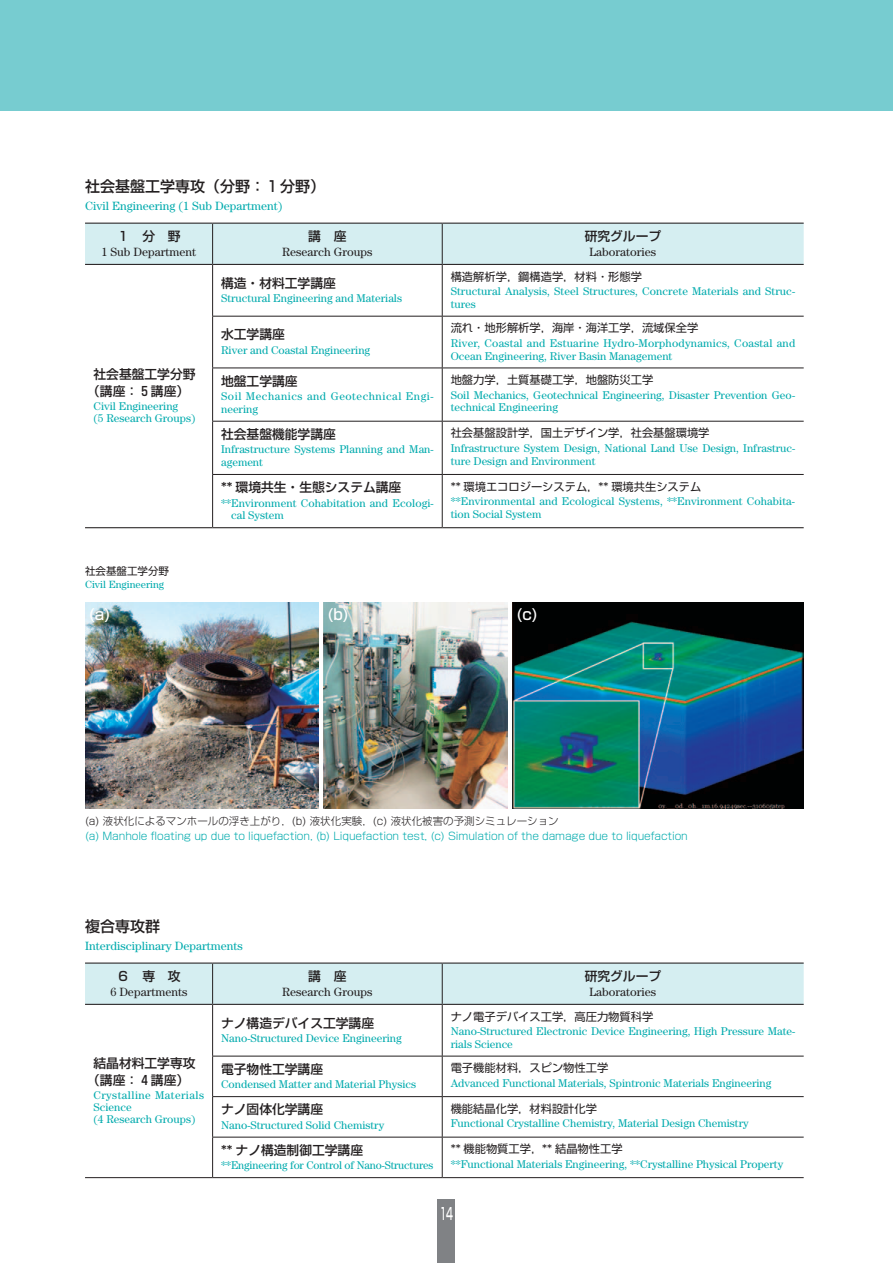
<style>
.page{position:relative;width:893px;height:1263px;background:#fff}
.page>*{position:absolute;margin:0;border:0;box-sizing:border-box;transform-origin:0 0}
.t1{font:500 16.5px "Shin Go Pro";color:#fff;scale:.55 1}
.t2{font:500 15px "Shin Go Pro";color:#231f20}
.t3{font:500 15px "Shin Go Pro";color:#fff}
.t4{font:500 12.75px/16.5px "Shin Go Pro";color:#231f20;text-align:center}
.t5{font:12px "Century Std";color:#231f20}
.t6{font:12px "Century Std";color:#00aaad}
.t7{font:11.25px/12.8px "Century Std";color:#00aaad}
.t8{font:11.25px "Shin Go Pro";color:#231f20}
.t9{font:11.25px/12px "Century Std";letter-spacing:.02em;color:#00aaad}
.t10{font:11.25px/12.8px "Century Std";letter-spacing:.045em;color:#00aaad}
.t11{font:300 10.5px "Shin Go Pro";letter-spacing:-.01em;color:#00aaad}
.t12{font:300 10.5px "Shin Go Pro";color:#231f20}
.t13{font:10.5px "Century Std";color:#00aaad}
.t14{font:10.5px "Shin Go Pro";color:#231f20}
</style>
<div class="page">
<div style="left:0;top:0;width:893px;height:111px;background:#77ccd0"></div>
<div style="left:438px;top:1199px;width:17px;height:64px;background:#808285"></div>
<div style="left:85px;top:224px;width:719px;height:40px;background:#d5eef1"></div>
<hr style="left:212px;top:265px;width:1px;height:51px;background:#231f20">
<hr style="left:442px;top:265px;width:1px;height:51px;background:#231f20">
<hr style="left:212px;top:316px;width:230px;height:1px;background:#231f20">
<hr style="left:212px;top:316px;width:1px;height:52px;background:#231f20">
<hr style="left:442px;top:316px;width:362px;height:1px;background:#231f20">
<hr style="left:442px;top:316px;width:1px;height:52px;background:#231f20">
<hr style="left:212px;top:368px;width:230px;height:1px;background:#231f20">
<hr style="left:212px;top:368px;width:1px;height:53px;background:#231f20">
<hr style="left:442px;top:368px;width:362px;height:1px;background:#231f20">
<hr style="left:442px;top:368px;width:1px;height:53px;background:#231f20">
<hr style="left:212px;top:421px;width:230px;height:1px;background:#231f20">
<hr style="left:212px;top:421px;width:1px;height:53px;background:#231f20">
<hr style="left:442px;top:421px;width:362px;height:1px;background:#231f20">
<hr style="left:442px;top:421px;width:1px;height:53px;background:#231f20">
<hr style="left:212px;top:474px;width:230px;height:1px;background:#231f20">
<hr style="left:212px;top:475px;width:1px;height:52px;background:#231f20">
<hr style="left:442px;top:474px;width:362px;height:1px;background:#231f20">
<hr style="left:442px;top:475px;width:1px;height:52px;background:#231f20">
<hr style="left:85px;top:527px;width:128px;height:1px;background:#231f20">
<hr style="left:213px;top:527px;width:229px;height:1px;background:#231f20">
<hr style="left:442px;top:527px;width:362px;height:1px;background:#231f20">
<hr style="left:85px;top:223px;width:128px;height:1px;background:#231f20">
<hr style="left:213px;top:223px;width:229px;height:1px;background:#231f20">
<hr style="left:442px;top:223px;width:362px;height:1px;background:#231f20">
<hr style="left:85px;top:264px;width:128px;height:1px;background:#231f20">
<hr style="left:213px;top:264px;width:229px;height:1px;background:#231f20">
<hr style="left:442px;top:264px;width:362px;height:1px;background:#231f20">
<hr style="left:212px;top:224px;width:1px;height:40px;background:#231f20">
<hr style="left:442px;top:224px;width:1px;height:40px;background:#231f20">
<div style="left:85px;top:963px;width:719px;height:41px;background:#d5eef1"></div>
<hr style="left:212px;top:1005px;width:1px;height:51px;background:#231f20">
<hr style="left:442px;top:1005px;width:1px;height:51px;background:#231f20">
<hr style="left:212px;top:1056px;width:230px;height:1px;background:#231f20">
<hr style="left:212px;top:1056px;width:1px;height:40px;background:#231f20">
<hr style="left:442px;top:1056px;width:362px;height:1px;background:#231f20">
<hr style="left:442px;top:1056px;width:1px;height:40px;background:#231f20">
<hr style="left:212px;top:1096px;width:230px;height:1px;background:#231f20">
<hr style="left:212px;top:1097px;width:1px;height:40px;background:#231f20">
<hr style="left:442px;top:1096px;width:362px;height:1px;background:#231f20">
<hr style="left:442px;top:1097px;width:1px;height:40px;background:#231f20">
<hr style="left:212px;top:1137px;width:230px;height:1px;background:#231f20">
<hr style="left:212px;top:1137px;width:1px;height:40px;background:#231f20">
<hr style="left:442px;top:1137px;width:362px;height:1px;background:#231f20">
<hr style="left:442px;top:1137px;width:1px;height:40px;background:#231f20">
<hr style="left:85px;top:1177px;width:128px;height:1px;background:#231f20">
<hr style="left:213px;top:1177px;width:229px;height:1px;background:#231f20">
<hr style="left:442px;top:1177px;width:362px;height:1px;background:#231f20">
<hr style="left:85px;top:962px;width:128px;height:1px;background:#231f20">
<hr style="left:213px;top:962px;width:229px;height:1px;background:#231f20">
<hr style="left:442px;top:962px;width:362px;height:1px;background:#231f20">
<hr style="left:85px;top:1004px;width:128px;height:1px;background:#231f20">
<hr style="left:213px;top:1004px;width:229px;height:1px;background:#231f20">
<hr style="left:442px;top:1004px;width:362px;height:1px;background:#231f20">
<hr style="left:212px;top:963px;width:1px;height:41px;background:#231f20">
<hr style="left:442px;top:963px;width:1px;height:41px;background:#231f20">
<img style="left:324px;top:602px;width:183px;height:207px">
<img style="left:85px;top:602px;width:233px;height:207px">
<img style="left:513px;top:602px;width:291px;height:207px">
<h2 class="t2" style="left:85px;top:174px;width:241px">社会基盤工学専攻（分野：１分野）</h2>
<p class="t6" style="left:85px;top:199px;width:199px">Civil Engineering (1 Sub Department)</p>
<p class="t4" style="left:117px;top:226px;width:65px">１　分　野</p>
<p class="t5" style="left:101px;top:245px;width:96px">1 Sub Department</p>
<p class="t4" style="left:308px;top:226px;width:40px">講　座</p>
<p class="t5" style="left:282px;top:245px;width:92px">Research Groups</p>
<p class="t4" style="left:585px;top:226px;width:78px">研究グループ</p>
<p class="t5" style="left:590px;top:245px;width:68px">Laboratories</p>
<p class="t4" style="left:221px;top:273px;width:116px">構造・材料工学講座</p>
<p class="t7" style="left:221px;top:292px;width:182px">Structural Engineering and Materials</p>
<p class="t8" style="left:451px;top:267px;width:193px">構造解析学，鋼構造学，材料・形態学</p>
<p class="t7" style="left:451px;top:285px;width:346px">Structural Analysis, Steel Structures, Concrete Materials and Struc&shy;tures</p>
<p class="t4" style="left:221px;top:325px;width:65px">水工学講座</p>
<p class="t7" style="left:221px;top:344px;width:151px">River and Coastal Engineering</p>
<p class="t8" style="left:451px;top:319px;width:249px">流れ・地形解析学，海岸・海洋工学，流域保全学</p>
<p class="t9" style="left:451px;top:336px;width:346px;line-height:12.8px">River, Coastal and Estuarine Hydro-Morphodynamics, Coastal and<br>Ocean Engineering, River Basin Management</p>
<p class="t4" style="left:87px;top:364px;width:110px">社会基盤工学分野（講座： 5 講座）</p>
<p class="t7" style="left:94px;top:400px;width:103px;line-height:12px">Civil Engineering<br>(5 Research Groups)</p>
<p class="t4" style="left:221px;top:371px;width:78px">地盤工学講座</p>
<p class="t10" style="left:221px;top:390px;width:214px">Soil Mechanics and Geotechnical Engi&shy;neering</p>
<p class="t8" style="left:451px;top:371px;width:204px">地盤力学，土質基礎工学，地盤防災工学</p>
<p class="t7" style="left:451px;top:388px;width:346px">Soil Mechanics, Geotechnical Engineering, Disaster Prevention Geo&shy;technical Engineering</p>
<p class="t4" style="left:221px;top:424px;width:116px">社会基盤機能学講座</p>
<p class="t7" style="left:221px;top:443px;width:214px">Infrastructure Systems Planning and Man&shy;agement</p>
<p class="t8" style="left:451px;top:424px;width:260px">社会基盤設計学，国土デザイン学，社会基盤環境学</p>
<p class="t7" style="left:451px;top:441px;width:346px">Infrastructure System Design, National Land Use Design, Infrastruc&shy;ture Design and Environment</p>
<p class="t4" style="left:221px;top:477px;width:182px">** 環境共生・生態システム講座</p>
<p class="t7" style="left:231px;top:496px;width:204px;text-indent:-10px">**Environment Cohabitation and Ecologi&shy;cal System</p>
<p class="t8" style="left:451px;top:477px;width:252px">** 環境エコロジーシステム，** 環境共生システム</p>
<p class="t7" style="left:451px;top:495px;width:346px">**Environmental and Ecological Systems, **Environment Cohabita&shy;tion Social System</p>
<p class="t14" style="left:85px;top:562px;width:85px">社会基盤工学分野</p>
<p class="t13" style="left:85px;top:578px;width:81px">Civil Engineering</p>
<h2 class="t3" style="left:88px;top:602px;width:24px">(a)</h2>
<h2 class="t3" style="left:327px;top:602px;width:24px">(b)</h2>
<h2 class="t3" style="left:516px;top:602px;width:24px">(c)</h2>
<p class="t12" style="left:85px;top:812px;width:475px">(a) 液状化によるマンホールの浮き上がり，(b) 液状化実験，(c) 液状化被害の予測シミュレーション</p>
<p class="t11" style="left:85px;top:827px;width:604px">(a) Manhole floating up due to liquefaction, (b) Liquefaction test, (c) Simulation of the damage due to liquefaction</p>
<h2 class="t2" style="left:85px;top:914px;width:76px">複合専攻群</h2>
<p class="t6" style="left:85px;top:939px;width:159px">Interdisciplinary Departments</p>
<p class="t4" style="left:117px;top:966px;width:65px">６　専　攻</p>
<p class="t5" style="left:110px;top:985px;width:78px">6 Departments</p>
<p class="t4" style="left:308px;top:966px;width:40px">講　座</p>
<p class="t5" style="left:282px;top:985px;width:92px">Research Groups</p>
<p class="t4" style="left:585px;top:966px;width:78px">研究グループ</p>
<p class="t5" style="left:590px;top:985px;width:68px">Laboratories</p>
<p class="t4" style="left:221px;top:1013px;width:154px">ナノ構造デバイス工学講座</p>
<p class="t7" style="left:221px;top:1032px;width:182px">Nano-Structured Device Engineering</p>
<p class="t8" style="left:451px;top:1007px;width:204px">ナノ電子デバイス工学，高圧力物質科学</p>
<p class="t7" style="left:451px;top:1025px;width:346px">Nano-Structured Electronic Device Engineering, High Pressure Mate&shy;rials Science</p>
<p class="t4" style="left:87px;top:1053px;width:110px">結晶材料工学専攻（講座： 4 講座）</p>
<p class="t9" style="left:94px;top:1089px;width:112px">Crystalline Materials<br>Science<br>(4 Research Groups)</p>
<p class="t4" style="left:221px;top:1059px;width:103px">電子物性工学講座</p>
<p class="t7" style="left:221px;top:1078px;width:197px">Condensed Matter and Material Physics</p>
<p class="t4" style="left:221px;top:1099px;width:103px">ナノ固体化学講座</p>
<p class="t7" style="left:221px;top:1118px;width:165px">Nano-Structured Solid Chemistry</p>
<p class="t8" style="left:451px;top:1059px;width:159px">電子機能材料，スピン物性工学</p>
<p class="t7" style="left:451px;top:1076px;width:322px">Advanced Functional Materials, Spintronic Materials Engineering</p>
<p class="t8" style="left:451px;top:1099px;width:148px">機能結晶化学，材料設計化学</p>
<p class="t7" style="left:451px;top:1117px;width:299px">Functional Crystalline Chemistry, Material Design Chemistry</p>
<p class="t4" style="left:221px;top:1140px;width:144px">** ナノ構造制御工学講座</p>
<p class="t7" style="left:221px;top:1159px;width:214px">**Engineering for Control of Nano-Structures</p>
<p class="t8" style="left:451px;top:1140px;width:173px">** 機能物質工学，** 結晶物性工学</p>
<p class="t7" style="left:451px;top:1157px;width:334px">**Functional Materials Engineering, **Crystalline Physical Property</p>
<h1 class="t1" style="left:440px;top:1200px;width:26px">14</h1>
</div>
